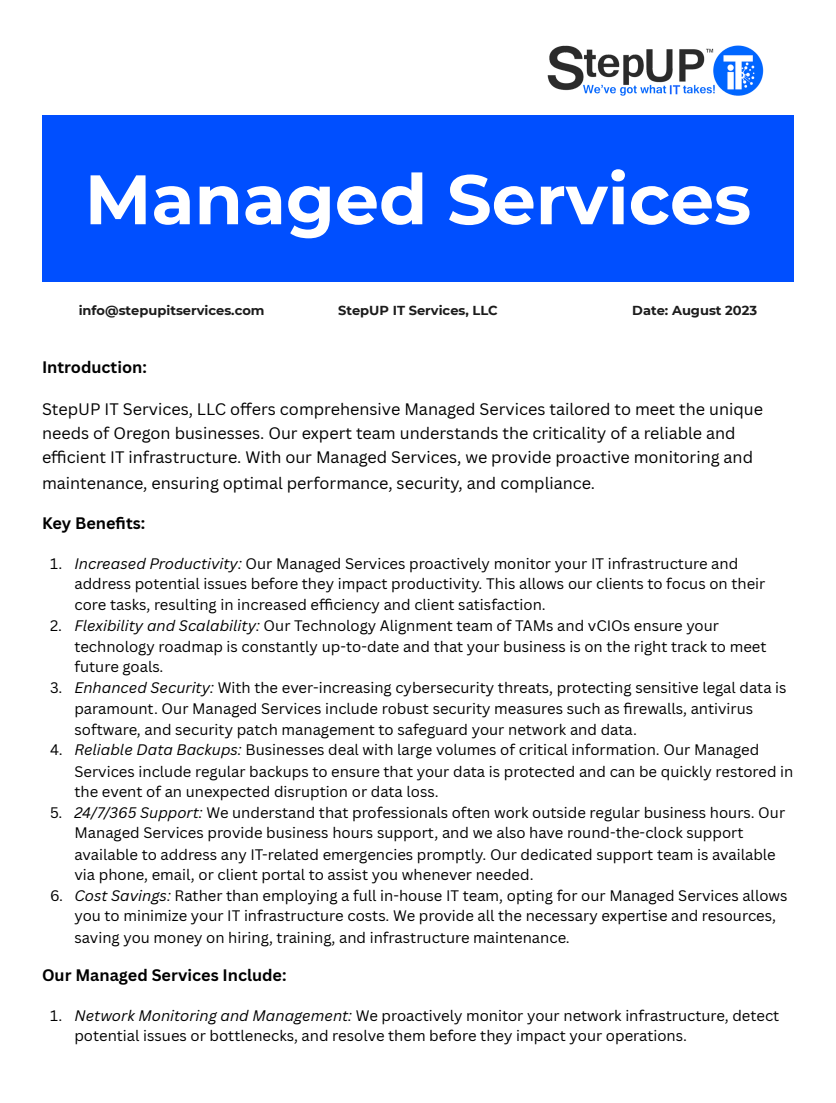
<style>
.page{position:relative;width:836px;height:1103px;background:#fff}
.page>*{position:absolute;margin:0;border:0;box-sizing:border-box;transform-origin:0 0}
.t1{font:700 69.9px "Montserrat";color:#fff}
.t2{font:16.2px/24.6px "Canva Sans";color:#000}
.t3{font:700 16.2px "Canva Sans";color:#000}
.t4{font:14.85px/20.7px "Canva Sans";color:#000}
.t5{font:700 13.05px "Montserrat";color:#1c1c1c}
.s1{font-style:italic}
</style>
<div class="page">
<img style="left:547px;top:45px;width:217px;height:51px">
<div style="left:42px;top:115px;width:751px;height:225px;background:#004fff"></div>
<div style="left:42px;top:282px;width:751px;height:58px;background:#fff"></div>
<p class="t1" style="left:85px;top:157px;width:668px">Managed Services</p>
<p class="t5" style="left:79px;top:303px;width:187px">info@stepupitservices.com</p>
<p class="t5" style="left:338px;top:303px;width:161px">StepUP IT Services, LLC</p>
<p class="t5" style="left:632px;top:303px;width:126px">Date: August 2023</p>
<h1 class="t3" style="left:42px;top:356px;width:106px">Introduction:</h1>
<h2 class="t2" style="left:42px;top:396px;width:722px">StepUP IT Services, LLC offers comprehensive Managed Services tailored to meet the unique needs of Oregon businesses. Our expert team understands the criticality of a reliable and<br>effi cient IT infrastructure. With our Managed Services, we provide proactive monitoring and maintenance, ensuring optimal performance, security, and compliance.</h2>
<h1 class="t3" style="left:42px;top:512px;width:105px">Key Benefits:</h1>
<p class="t4" style="left:74px;top:553px;width:692px;text-indent:-24px">1. <span class="s1">Increased Productivity:</span> Our Managed Services proactively monitor your IT infrastructure and address potential issues before they impact productivity. This allows our clients to focus on their core tasks, resulting in increased effi ciency and client satisfaction.</p>
<p class="t4" style="left:74px;top:614px;width:693px;text-indent:-24px">2. <span class="s1">Flexibility and Scalability:</span> Our Technology Alignment team of TAMs and vCIOs ensure your technology roadmap is constantly up-to-date and that your business is on the right track to meet future goals.</p>
<p class="t4" style="left:74px;top:677px;width:713px;text-indent:-24px">3. <span class="s1">Enhanced Security:</span> With the ever-increasing cybersecurity threats, protecting sensitive legal data is paramount. Our Managed Services include robust security measures such as fi rewalls, antivirus software, and security patch management to safeguard your network and data.</p>
<p class="t4" style="left:74px;top:739px;width:720px;text-indent:-24px">4. <span class="s1">Reliable Data Backups:</span> Businesses deal with large volumes of critical information. Our Managed<br>Services include regular backups to ensure that your data is protected and can be quickly restored in the event of an unexpected disruption or data loss.</p>
<p class="t4" style="left:74px;top:802px;width:712px;text-indent:-24px">5. <span class="s1">24/7/365 Support:</span> We understand that professionals often work outside regular business hours. Our Managed Services provide business hours support, and we also have round-the-clock support available to address any IT-related emergencies promptly. Our dedicated support team is available via phone, email, or client portal to assist you whenever needed.</p>
<p class="t4" style="left:74px;top:885px;width:714px;text-indent:-24px">6. <span class="s1">Cost Savings:</span> Rather than employing a full in-house IT team, opting for our Managed Services allows you to minimize your IT infrastructure costs. We provide all the necessary expertise and resources, saving you money on hiring, training, and infrastructure maintenance.</p>
<h1 class="t3" style="left:42px;top:964px;width:246px">Our Managed Services Include:</h1>
<p class="t4" style="left:74px;top:1004px;width:706px;line-height:20.2px;text-indent:-24px">1. <span class="s1">Network Monitoring and Management:</span> We proactively monitor your network infrastructure, detect potential issues or bottlenecks, and resolve them before they impact your operations.</p>
</div>
